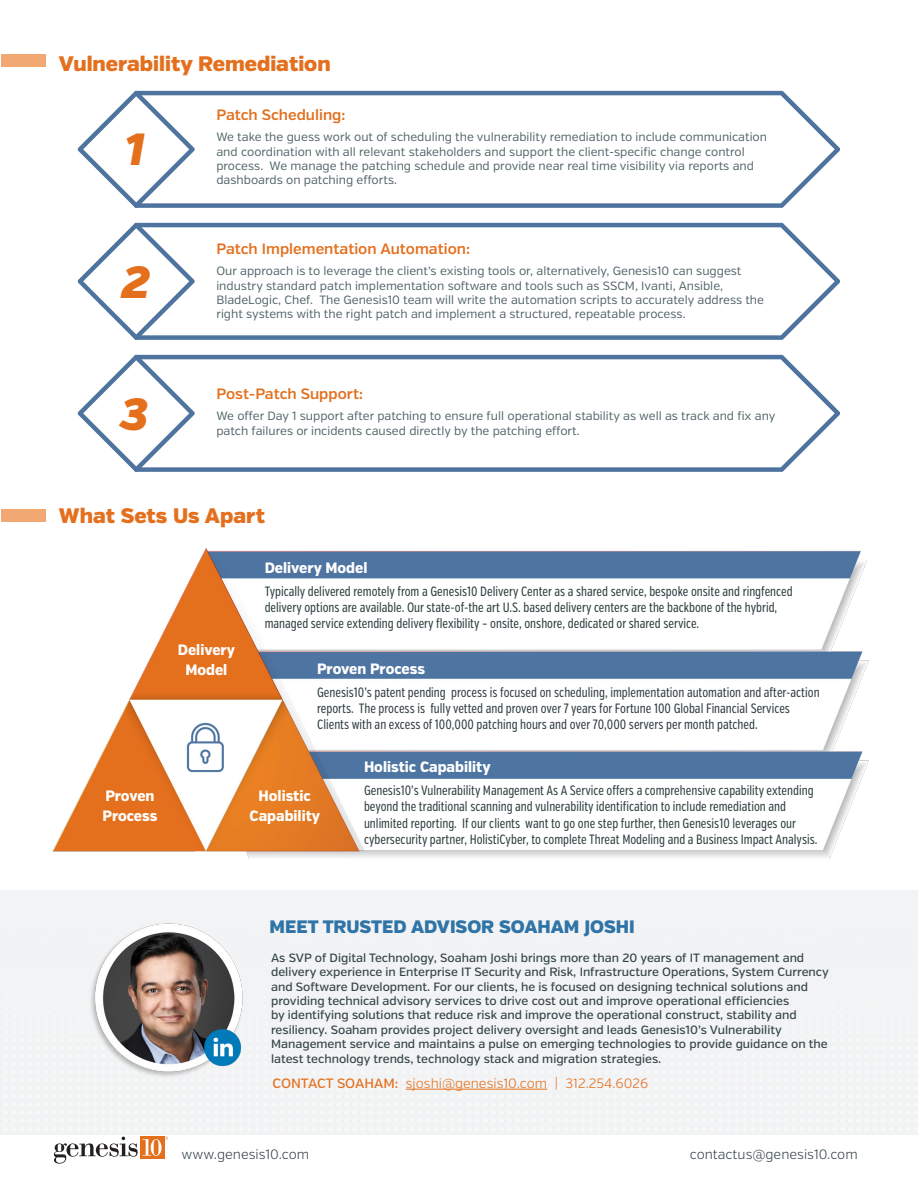
<style>
.page{position:relative;width:918px;height:1188px;background:#fff}
.page>*{position:absolute;margin:0;border:0;box-sizing:border-box;transform-origin:0 0}
.t1{font:italic 900 45px "Verb";color:#e4701e}
.t2{font:900 21px "Verb";color:#e4701e}
.t3{font:900 18px "Verb";color:#2f74a6}
.t4{font:800 15px/19.5px "Verb Cond";color:#fff;text-align:center}
.t5{font:600 15px "Verb";color:#e3701f}
.t6{font:13.5px/16.2px "Verb Comp";color:#2d3c3e}
.t7{font:13.5px/16.2px "Verb Comp";color:#2c3b3d}
.t8{font:300 13.5px "Verb";color:#e4701e}
.t9{font:300 13.5px "Verb";color:#354548}
.t10{font:12px/14.4px "Verb";color:#526468}
.t11{font:500 12px/14.4px "Verb";color:#354548}
.s1{color:#2d3c3e}
.s2{font-weight:500}
</style>
<div class="page">
<div style="left:0;top:890px;width:918px;height:244px;background:#f2f3f4"></div>
<div style="left:2px;top:54px;width:44px;height:13px;background:#f1a873"></div>
<div style="left:2px;top:509px;width:44px;height:13px;background:#f1a873"></div>
<svg style="left:77px;top:356px;width:57px;height:115px"></svg>
<svg style="left:134px;top:355px;width:706px;height:117px"></svg>
<svg style="left:77px;top:92px;width:57px;height:115px"></svg>
<svg style="left:134px;top:91px;width:706px;height:117px"></svg>
<svg style="left:77px;top:224px;width:57px;height:115px"></svg>
<svg style="left:134px;top:223px;width:706px;height:117px"></svg>
<img style="left:52px;top:548px;width:817px;height:311px">
<div style="left:140px;top:1136px;width:24px;height:22px;background:#e4701e"></div>
<svg style="left:54px;top:1137px;width:114px;height:27px"></svg>
<hr style="left:406px;top:1089px;width:141px;height:1px;background:#e4701e">
<img style="left:89px;top:923px;width:161px;height:154px">
<p class="t2" style="left:59px;top:51px;width:273px">Vulnerability Remediation</p>
<p class="t1" style="left:125px;top:122px;width:22px">1</p>
<p class="t1" style="left:122px;top:255px;width:30px">2</p>
<p class="t1" style="left:120px;top:387px;width:30px">3</p>
<p class="t5" style="left:216px;top:106px;width:131px">Patch Scheduling:</p>
<p class="t10" style="left:216px;top:130px;width:552px">We take the guess work out of scheduling the vulnerability remediation to include communication and coordination with all relevant stakeholders and support the client-specific change control process. We manage the patching schedule and provide near real time visibility via reports and dashboards on patching efforts.</p>
<p class="t5" style="left:216px;top:240px;width:255px">Patch Implementation Automation:</p>
<p class="t10" style="left:216px;top:264px;width:549px">Our approach is to leverage the client’s existing tools or, alternatively, Genesis10 can suggest industry standard patch implementation software and tools such as SSCM, Ivanti, Ansible, BladeLogic, Chef. The Genesis10 team will write the automation scripts to accurately address the right systems with the right patch and implement a structured, repeatable process.</p>
<p class="t5" style="left:216px;top:385px;width:148px">Post-Patch Support:</p>
<p class="t10" style="left:216px;top:409px;width:561px">We offer Day 1 support after patching to ensure full operational stability as well as track and fix any patch failures or incidents caused directly by the patching effort.</p>
<p class="t2" style="left:59px;top:503px;width:208px">What Sets Us Apart</p>
<p class="t4" style="left:102px;top:786px;width:56px;text-align:left">Proven<br>Process</p>
<p class="t4" style="left:178px;top:641px;width:59px">Delivery<br>Model</p>
<p class="t4" style="left:265px;top:558px;width:104px">Delivery Model</p>
<p class="t7" style="left:265px;top:584px;width:529px">Typically delivered remotely from a Genesis10 Delivery Center as a shared service, bespoke onsite and ringfenced delivery options are available. Our state-of-the art U.S. based delivery centers are the backbone of the hybrid, managed service extending delivery flexibility – onsite, onshore, dedicated or shared service<span class="s1">.</span></p>
<p class="t4" style="left:317px;top:659px;width:109px">Proven Process</p>
<p class="t6" style="left:317px;top:684px;width:504px">Genesis10’s patent pending process is focused on scheduling, implementation automation and after-action reports. The process is fully vetted and proven over 7 years for Fortune 100 Global Financial Services<br>Clients with an excess of 100,000 patching hours and over 70,000 servers per month patched.</p>
<p class="t4" style="left:250px;top:786px;width:72px">Holistic<br>Capability</p>
<p class="t4" style="left:364px;top:758px;width:128px">Holistic Capability</p>
<p class="t6" style="left:364px;top:783px;width:455px">Genesis10’s Vulnerability Management As A Service offers a comprehensive capability extending beyond the traditional scanning and vulnerability identification to include remediation and unlimited reporting. If our clients want to go one step further, then Genesis10 leverages our cybersecurity partner, HolistiCyber, to complete Threat Modeling and a Business Impact Analysis.</p>
<p class="t3" style="left:270px;top:916px;width:367px">MEET TRUSTED ADVISOR SOAHAM JOSHI</p>
<p class="t11" style="left:271px;top:951px;width:559px">As SVP of Digital Technology, Soaham Joshi brings more than 20 years of IT management and delivery experience in Enterprise IT Security and Risk, Infrastructure Operations, System Currency and Software Development. For our clients, he is focused on designing technical solutions and providing technical advisory services to drive cost out and improve operational efficiencies<br>by identifying solutions that reduce risk and improve the operational construct, stability and resiliency. Soaham provides project delivery oversight and leads Genesis10’s Vulnerability Management service and maintains a pulse on emerging technologies to provide guidance on the latest technology trends, technology stack and migration strategies.</p>
<p class="t8" style="left:272px;top:1075px;width:377px"><span class="s2">CONTACT SOAHAM:</span> sjoshi@genesis10.com | 312.254.6026</p>
<p class="t9" style="left:182px;top:1146px;width:129px">www.genesis10.com</p>
<p class="t9" style="left:690px;top:1146px;width:169px">contactus@genesis10.com</p>
</div>
